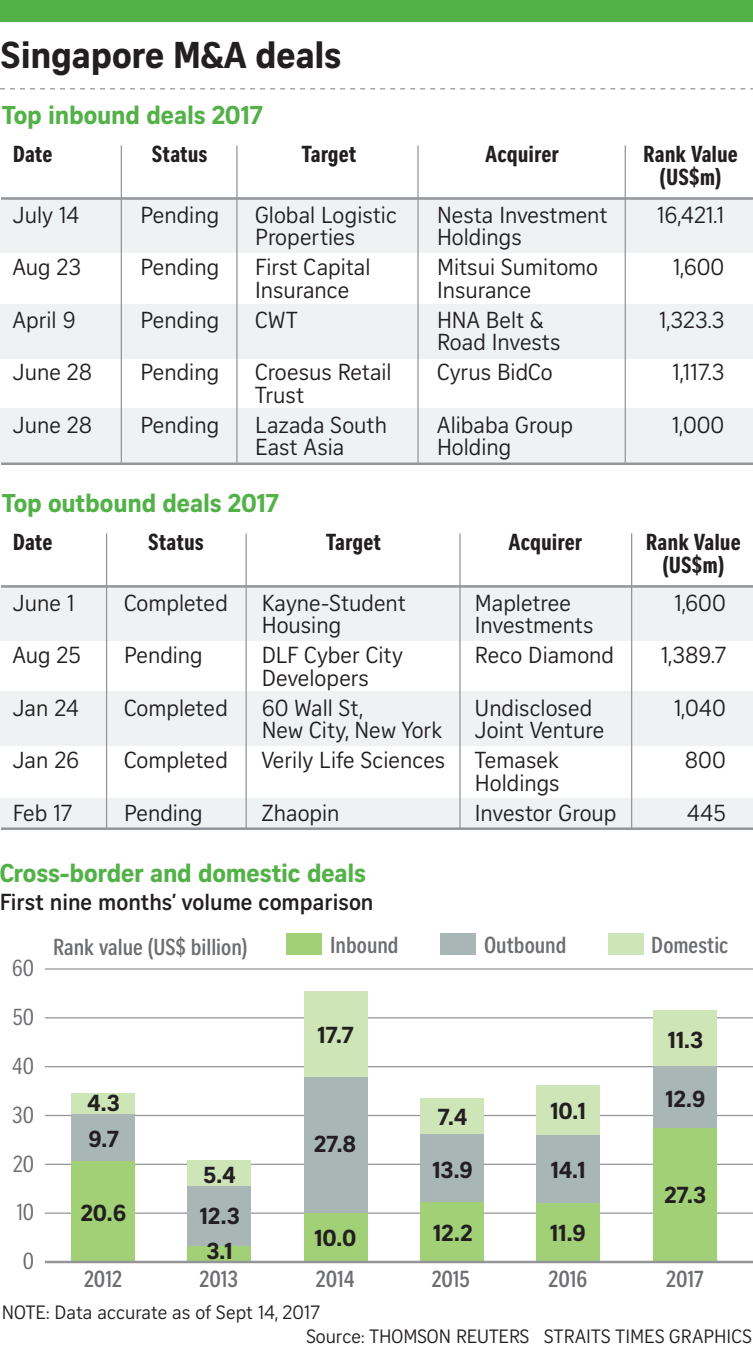
<style>
.page{position:relative;width:753px;height:1347px;background:#fff}
.page>*{position:absolute;margin:0;border:0;box-sizing:border-box;transform-origin:0 0}
.t1{font:700 36.25px "Curator Serp Text";letter-spacing:-.01em;color:#231f20}
.t2{font:700 25px "Curator Serp Text";letter-spacing:-.01em;color:#52b147}
.t3{font:22.5px/22.5px "Curator Serp Text";color:#231f20}
.t4{font:22.5px/23.8px "Curator Head Cond ST Bold";color:#231f20;text-align:center}
.t5{font:700 22.5px "Curator Head Cond ST Semi";color:#6c6d70}
.t6{font:700 22.5px "Curator Serp Text";color:#231f20}
.t7{font:700 22.5px "Curator Head ST Semi";color:#231f20}
.t8{font:22.5px "Curator Head Cond ST Regular";color:#6c6d70}
.t9{font:18.75px "Curator Serp Text";color:#231f20}
</style>
<div class="page">
<div style="left:0;top:798px;width:753px;height:31px;background:#eff2f3"></div>
<div style="left:0;top:0;width:753px;height:21px;background:#52b147"></div>
<svg style="left:0;top:88px;width:753px;height:1px"></svg>
<div style="left:0;top:199px;width:753px;height:54px;background:#eff2f3"></div>
<div style="left:0;top:305px;width:753px;height:54px;background:#eff2f3"></div>
<div style="left:0;top:408px;width:753px;height:54px;background:#eff2f3"></div>
<hr style="left:1px;top:197px;width:752px;height:3px;background:#939598">
<hr style="left:1px;top:462px;width:752px;height:3px;background:#939598">
<hr style="left:236px;top:145px;width:1px;height:318px;background:#939598">
<hr style="left:121px;top:145px;width:1px;height:318px;background:#939598">
<hr style="left:417px;top:145px;width:1px;height:318px;background:#939598">
<hr style="left:624px;top:145px;width:2px;height:318px;background:#939598">
<div style="left:0;top:587px;width:753px;height:54px;background:#eff2f3"></div>
<div style="left:0;top:691px;width:753px;height:54px;background:#eff2f3"></div>
<hr style="left:1px;top:585px;width:752px;height:2px;background:#939598">
<hr style="left:245px;top:533px;width:2px;height:296px;background:#939598">
<hr style="left:106px;top:533px;width:1px;height:296px;background:#939598">
<hr style="left:459px;top:533px;width:1px;height:296px;background:#939598">
<hr style="left:631px;top:533px;width:1px;height:296px;background:#939598">
<hr style="left:1px;top:827px;width:752px;height:3px;background:#939598">
<hr style="left:45px;top:1212px;width:708px;height:1px;background:#939598">
<hr style="left:45px;top:1163px;width:708px;height:1px;background:#939598">
<hr style="left:45px;top:1114px;width:708px;height:2px;background:#939598">
<hr style="left:45px;top:1066px;width:708px;height:1px;background:#939598">
<hr style="left:45px;top:1017px;width:708px;height:1px;background:#939598">
<hr style="left:45px;top:968px;width:708px;height:1px;background:#939598">
<div style="left:71px;top:1093px;width:64px;height:21px;background:#cee5b8"></div>
<div style="left:71px;top:1114px;width:64px;height:47px;background:#a8b7b6"></div>
<div style="left:71px;top:1161px;width:64px;height:100px;background:#a1d076"></div>
<div style="left:187px;top:1160px;width:64px;height:26px;background:#cee5b8"></div>
<div style="left:187px;top:1186px;width:64px;height:60px;background:#a8b7b6"></div>
<div style="left:187px;top:1246px;width:64px;height:15px;background:#a1d076"></div>
<div style="left:304px;top:991px;width:63px;height:86px;background:#cee5b8"></div>
<div style="left:304px;top:1077px;width:63px;height:136px;background:#a8b7b6"></div>
<div style="left:304px;top:1213px;width:63px;height:48px;background:#a1d076"></div>
<div style="left:420px;top:1098px;width:64px;height:36px;background:#cee5b8"></div>
<div style="left:420px;top:1134px;width:64px;height:68px;background:#a8b7b6"></div>
<div style="left:420px;top:1202px;width:64px;height:59px;background:#a1d076"></div>
<div style="left:536px;top:1085px;width:64px;height:50px;background:#cee5b8"></div>
<div style="left:536px;top:1135px;width:64px;height:68px;background:#a8b7b6"></div>
<div style="left:536px;top:1203px;width:64px;height:58px;background:#a1d076"></div>
<div style="left:652px;top:1010px;width:64px;height:55px;background:#cee5b8"></div>
<div style="left:652px;top:1065px;width:64px;height:63px;background:#a8b7b6"></div>
<div style="left:652px;top:1128px;width:64px;height:133px;background:#a1d076"></div>
<div style="left:440px;top:933px;width:35px;height:21px;background:#a8b7b6"></div>
<div style="left:286px;top:933px;width:35px;height:21px;background:#a1d076"></div>
<div style="left:608px;top:933px;width:35px;height:21px;background:#cee5b8"></div>
<hr style="left:45px;top:1260px;width:708px;height:3px;background:#939598">
<h1 class="t1" style="left:1px;top:33px;width:342px">Singapore M&amp;A deals</h1>
<p class="t2" style="left:2px;top:100px;width:262px">Top inbound deals 2017</p>
<p class="t4" style="left:13px;top:142px;width:41px">Date</p>
<p class="t4" style="left:152px;top:142px;width:57px">Status</p>
<p class="t4" style="left:301px;top:142px;width:57px">Target</p>
<p class="t4" style="left:485px;top:142px;width:75px">Acquirer</p>
<p class="t3" style="left:13px;top:203px;width:68px">July 14</p>
<p class="t3" style="left:13px;top:256px;width:70px">Aug 23</p>
<p class="t3" style="left:13px;top:308px;width:64px">April 9</p>
<p class="t3" style="left:13px;top:361px;width:81px">June 28</p>
<p class="t3" style="left:13px;top:413px;width:81px">June 28</p>
<p class="t3" style="left:140px;top:203px;width:80px">Pending</p>
<p class="t3" style="left:140px;top:256px;width:80px">Pending</p>
<p class="t3" style="left:140px;top:308px;width:80px">Pending</p>
<p class="t3" style="left:140px;top:361px;width:80px">Pending</p>
<p class="t3" style="left:140px;top:413px;width:80px">Pending</p>
<p class="t3" style="left:255px;top:203px;width:143px">Global Logistic<br>Properties</p>
<p class="t3" style="left:255px;top:256px;width:117px">First Capital<br>Insurance</p>
<p class="t3" style="left:255px;top:308px;width:44px">CWT</p>
<p class="t3" style="left:255px;top:361px;width:138px">Croesus Retail<br>Trust</p>
<p class="t3" style="left:255px;top:413px;width:133px">Lazada South<br>East Asia</p>
<p class="t3" style="left:437px;top:203px;width:172px">Nesta Investment<br>Holdings</p>
<p class="t3" style="left:437px;top:256px;width:162px">Mitsui Sumitomo<br>Insurance</p>
<p class="t3" style="left:437px;top:308px;width:125px">HNA Belt &amp;<br>Road Invests</p>
<p class="t3" style="left:437px;top:361px;width:117px">Cyrus BidCo</p>
<p class="t3" style="left:437px;top:413px;width:138px">Alibaba Group<br>Holding</p>
<p class="t2" style="left:2px;top:488px;width:278px">Top outbound deals 2017</p>
<p class="t4" style="left:13px;top:530px;width:41px">Date</p>
<p class="t4" style="left:148px;top:530px;width:57px">Status</p>
<p class="t4" style="left:326px;top:530px;width:57px">Target</p>
<p class="t4" style="left:508px;top:530px;width:75px">Acquirer</p>
<p class="t3" style="left:13px;top:591px;width:63px">June 1</p>
<p class="t3" style="left:13px;top:644px;width:70px">Aug 25</p>
<p class="t3" style="left:13px;top:696px;width:68px">Jan 24</p>
<p class="t3" style="left:13px;top:749px;width:68px">Jan 26</p>
<p class="t3" style="left:13px;top:801px;width:61px">Feb 17</p>
<p class="t3" style="left:124px;top:591px;width:105px">Completed</p>
<p class="t3" style="left:124px;top:644px;width:80px">Pending</p>
<p class="t3" style="left:124px;top:696px;width:105px">Completed</p>
<p class="t3" style="left:124px;top:749px;width:105px">Completed</p>
<p class="t3" style="left:124px;top:801px;width:80px">Pending</p>
<p class="t3" style="left:262px;top:591px;width:146px">Kayne-Student<br>Housing</p>
<p class="t3" style="left:262px;top:644px;width:142px">DLF Cyber City<br>Developers</p>
<p class="t3" style="left:262px;top:696px;width:182px">60 Wall St,<br>New City, New York</p>
<p class="t3" style="left:262px;top:749px;width:185px">Verily Life Sciences</p>
<p class="t3" style="left:262px;top:801px;width:79px">Zhaopin</p>
<p class="t2" style="left:-1px;top:858px;width:368px">Cross-border and domestic deals</p>
<p class="t7" style="left:-1px;top:888px;width:376px">First nine months’ volume comparison</p>
<p class="t3" style="left:475px;top:591px;width:120px">Mapletree<br>Investments</p>
<p class="t3" style="left:475px;top:644px;width:141px">Reco Diamond</p>
<p class="t3" style="left:475px;top:696px;width:131px">Undisclosed<br>Joint Venture</p>
<p class="t3" style="left:475px;top:749px;width:86px">Temasek<br>Holdings</p>
<p class="t3" style="left:475px;top:801px;width:143px">Investor Group</p>
<p class="t4" style="left:643px;top:142px;width:96px">Rank Value (US$m)</p>
<p class="t3" style="left:656px;top:203px;width:69px">16,421.1</p>
<p class="t3" style="left:672px;top:256px;width:53px">1,600</p>
<p class="t3" style="left:659px;top:308px;width:67px">1,323.3</p>
<p class="t3" style="left:672px;top:361px;width:54px">1,117.3</p>
<p class="t3" style="left:671px;top:413px;width:54px">1,000</p>
<p class="t4" style="left:646px;top:530px;width:96px">Rank Value (US$m)</p>
<p class="t3" style="left:674px;top:591px;width:53px">1,600</p>
<p class="t3" style="left:661px;top:644px;width:66px">1,389.7</p>
<p class="t3" style="left:674px;top:696px;width:53px">1,040</p>
<p class="t3" style="left:685px;top:749px;width:42px">800</p>
<p class="t3" style="left:687px;top:801px;width:40px">445</p>
<p class="t8" style="left:12px;top:955px;width:23px">60</p>
<p class="t8" style="left:13px;top:1004px;width:23px">50</p>
<p class="t8" style="left:12px;top:1053px;width:23px">40</p>
<p class="t8" style="left:12px;top:1102px;width:23px">30</p>
<p class="t8" style="left:13px;top:1151px;width:22px">20</p>
<p class="t8" style="left:17px;top:1200px;width:19px">10</p>
<p class="t8" style="left:23px;top:1249px;width:13px">0</p>
<p class="t5" style="left:53px;top:934px;width:196px">Rank value (US$ billion)</p>
<p class="t5" style="left:330px;top:932px;width:70px">Inbound</p>
<p class="t5" style="left:484px;top:932px;width:84px">Outbound</p>
<p class="t5" style="left:651px;top:932px;width:79px">Domestic</p>
<p class="t6" style="left:317px;top:1020px;width:37px">17.7</p>
<p class="t6" style="left:667px;top:1026px;width:37px">11.3</p>
<p class="t6" style="left:87px;top:1089px;width:34px">4.3</p>
<p class="t6" style="left:438px;top:1103px;width:31px">7.4</p>
<p class="t6" style="left:550px;top:1097px;width:37px">10.1</p>
<p class="t6" style="left:665px;top:1085px;width:42px">12.9</p>
<p class="t6" style="left:89px;top:1125px;width:31px">9.7</p>
<p class="t6" style="left:314px;top:1130px;width:44px">27.8</p>
<p class="t6" style="left:204px;top:1161px;width:34px">5.4</p>
<p class="t6" style="left:432px;top:1156px;width:42px">13.9</p>
<p class="t6" style="left:550px;top:1156px;width:37px">14.1</p>
<p class="t6" style="left:81px;top:1199px;width:47px">20.6</p>
<p class="t6" style="left:199px;top:1202px;width:42px">12.3</p>
<p class="t6" style="left:206px;top:1237px;width:28px">3.1</p>
<p class="t6" style="left:314px;top:1224px;width:44px">10.0</p>
<p class="t6" style="left:433px;top:1219px;width:41px">12.2</p>
<p class="t6" style="left:550px;top:1219px;width:38px">11.9</p>
<p class="t6" style="left:664px;top:1180px;width:43px">27.3</p>
<p class="t5" style="left:84px;top:1266px;width:39px">2012</p>
<p class="t5" style="left:200px;top:1266px;width:40px">2013</p>
<p class="t5" style="left:316px;top:1266px;width:40px">2014</p>
<p class="t5" style="left:431px;top:1266px;width:40px">2015</p>
<p class="t5" style="left:548px;top:1266px;width:40px">2016</p>
<p class="t5" style="left:666px;top:1266px;width:39px">2017</p>
<p class="t9" style="left:2px;top:1301px;width:319px">NOTE: Data accurate as of Sept 14, 2017</p>
<p class="t9" style="left:306px;top:1325px;width:447px">Source: THOMSON REUTERS STRAITS TIMES GRAPHICS</p>
</div>
